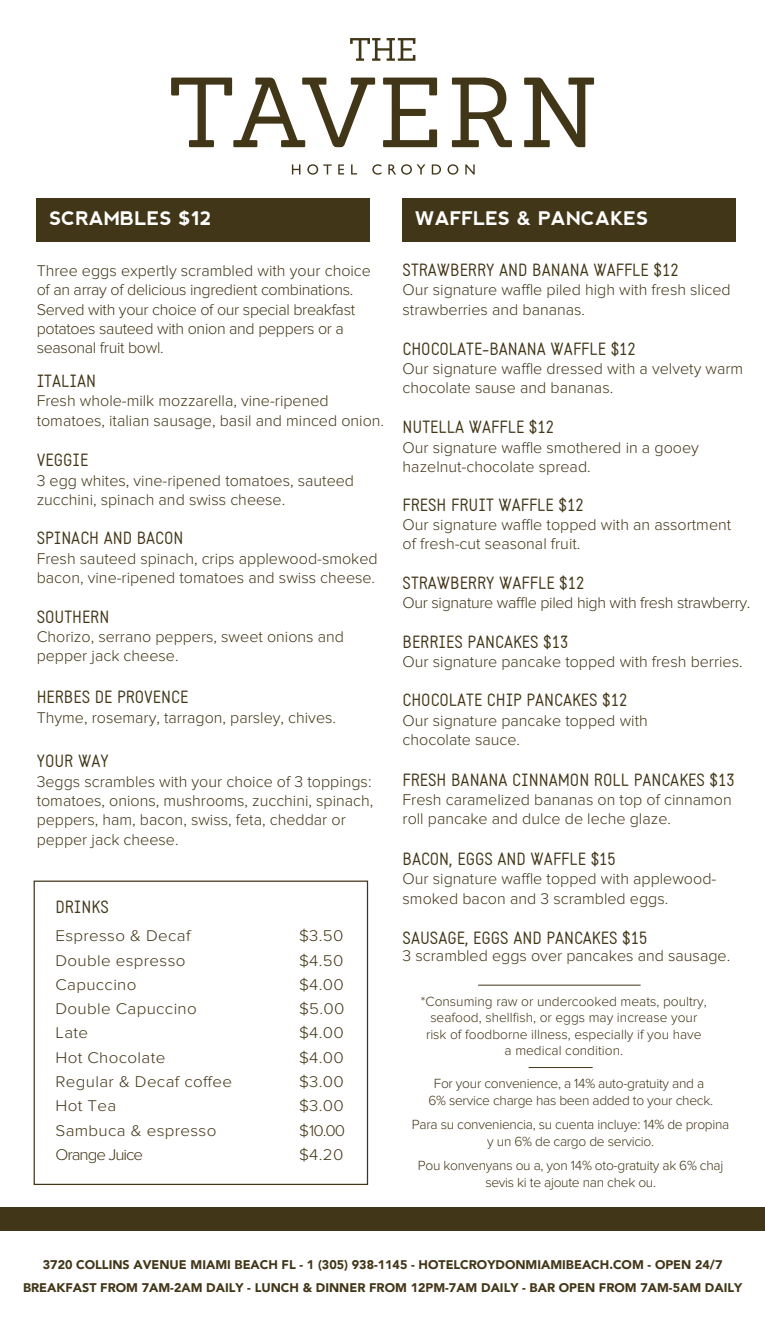
<style>
.page{position:relative;width:765px;height:1339px;background:#fff}
.page>*{position:absolute;margin:0;border:0;box-sizing:border-box;transform-origin:0 0}
.t1{font:700 18.75px "nevis";color:#fff}
.t2{font:17.38px "Static";color:#423618}
.t3{font:300 16.12px/19.2px "Proxima Nova";color:#423618}
.t4{font:300 16.12px/19.2px "Proxima Nova";letter-spacing:-.02em;color:#423618}
.t5{font:300 16.12px "Proxima Nova";letter-spacing:.02em;color:#423618;scale:1.06 1}
.t6{font:300 16.12px "Proxima Nova";color:#423618;scale:1.06 1}
.t7{font:300 16.12px "Proxima Nova";letter-spacing:-.06em;color:#423618;scale:1.06 1}
.t8{font:300 13.75px/16.5px "Proxima Nova";letter-spacing:-.02em;color:#423618;text-align:center}
.t9{font:300 13.75px/16.5px "Proxima Nova";color:#423618;text-align:center}
.t10{font:900 12.5px/22.8px "Avenir LT";color:#423618;text-align:center}
</style>
<div class="page">
<div style="left:403px;top:198px;width:333px;height:44px;background:#423618"></div>
<hr style="left:529px;top:1067px;width:64px;height:1px;background:#423618">
<hr style="left:478px;top:985px;width:163px;height:1px;background:#423618">
<div style="left:34px;top:881px;width:334px;height:304px;border:1px solid #423618"></div>
<div style="left:37px;top:198px;width:333px;height:44px;background:#423618"></div>
<svg style="left:350px;top:38px;width:65px;height:23px"></svg>
<svg style="left:171px;top:78px;width:204px;height:69px"></svg>
<svg style="left:383px;top:78px;width:54px;height:69px"></svg>
<svg style="left:452px;top:78px;width:60px;height:69px"></svg>
<svg style="left:524px;top:78px;width:70px;height:69px"></svg>
<svg style="left:292px;top:164px;width:8px;height:11px"></svg>
<svg style="left:307px;top:164px;width:25px;height:11px"></svg>
<svg style="left:338px;top:164px;width:6px;height:11px"></svg>
<svg style="left:351px;top:164px;width:6px;height:11px"></svg>
<svg style="left:372px;top:164px;width:9px;height:11px"></svg>
<svg style="left:388px;top:164px;width:37px;height:11px"></svg>
<svg style="left:432px;top:164px;width:9px;height:11px"></svg>
<svg style="left:448px;top:164px;width:10px;height:11px"></svg>
<svg style="left:465px;top:164px;width:10px;height:11px"></svg>
<div style="left:0;top:1207px;width:765px;height:23px;background:#423618"></div>
<p class="t1" style="left:49px;top:208px;width:164px">SCRAMBLES $12</p>
<p class="t4" style="left:37px;top:261px;width:336px">Three eggs expertly scrambled with your choice of an array of delicious ingredient combinations.<br>Served with your choice of our special breakfast potatoes sauteed with onion and peppers or a seasonal fruit bowl.</p>
<p class="t2" style="left:37px;top:370px;width:61px">ITALIAN</p>
<p class="t3" style="left:37px;top:391px;width:349px">Fresh whole-milk mozzarella, vine-ripened tomatoes, italian sausage, basil and minced onion.</p>
<p class="t2" style="left:37px;top:450px;width:53px">VEGGIE</p>
<p class="t3" style="left:37px;top:471px;width:319px">3 egg whites, vine-ripened tomatoes, sauteed zucchini, spinach and swiss cheese.</p>
<p class="t2" style="left:37px;top:528px;width:148px">SPINACH AND BACON</p>
<p class="t3" style="left:37px;top:549px;width:342px">Fresh sauteed spinach, crips applewood-smoked bacon, vine-ripened tomatoes and swiss cheese.</p>
<p class="t2" style="left:37px;top:606px;width:74px">SOUTHERN</p>
<p class="t3" style="left:37px;top:627px;width:309px">Chorizo, serrano peppers, sweet onions and pepper jack cheese.</p>
<p class="t2" style="left:37px;top:687px;width:153px">HERBES DE PROVENCE</p>
<p class="t3" style="left:37px;top:708px;width:301px">Thyme, rosemary, tarragon, parsley, chives.</p>
<p class="t2" style="left:37px;top:751px;width:74px">YOUR WAY</p>
<p class="t3" style="left:37px;top:772px;width:338px">3eggs scrambles with your choice of 3 toppings: tomatoes, onions, mushrooms, zucchini, spinach, peppers, ham, bacon, swiss, feta, cheddar or pepper jack cheese.</p>
<p class="t2" style="left:55px;top:897px;width:55px">DRINKS</p>
<p class="t5" style="left:55px;top:927px;width:129px">Espresso &amp; Decaf</p>
<p class="t6" style="left:299px;top:927px;width:43px">$3.50</p>
<p class="t5" style="left:55px;top:951px;width:124px">Double espresso</p>
<p class="t6" style="left:299px;top:951px;width:43px">$4.50</p>
<p class="t5" style="left:55px;top:975px;width:78px">Capuccino</p>
<p class="t6" style="left:299px;top:975px;width:44px">$4.00</p>
<p class="t5" style="left:55px;top:999px;width:135px">Double Capuccino</p>
<p class="t6" style="left:299px;top:999px;width:44px">$5.00</p>
<p class="t6" style="left:55px;top:1024px;width:32px">Late</p>
<p class="t6" style="left:299px;top:1024px;width:44px">$4.00</p>
<p class="t5" style="left:55px;top:1048px;width:105px">Hot Chocolate</p>
<p class="t6" style="left:299px;top:1048px;width:44px">$4.00</p>
<p class="t5" style="left:55px;top:1072px;width:168px">Regular &amp; Decaf coffee</p>
<p class="t6" style="left:299px;top:1072px;width:44px">$3.00</p>
<p class="t6" style="left:55px;top:1097px;width:59px">Hot Tea</p>
<p class="t6" style="left:299px;top:1097px;width:44px">$3.00</p>
<p class="t5" style="left:55px;top:1121px;width:153px">Sambuca &amp; espresso</p>
<p class="t6" style="left:299px;top:1121px;width:45px">$10.00</p>
<p class="t7" style="left:55px;top:1145px;width:84px">Orange Juice</p>
<p class="t6" style="left:299px;top:1145px;width:43px">$4.20</p>
<p class="t1" style="left:415px;top:208px;width:235px">WAFFLES &amp; PANCAKES</p>
<p class="t2" style="left:403px;top:259px;width:278px">STRAWBERRY AND BANANA WAFFLE $12</p>
<p class="t3" style="left:403px;top:280px;width:330px">Our signature waffle piled high with fresh sliced strawberries and bananas.</p>
<p class="t2" style="left:403px;top:338px;width:235px">CHOCOLATE-BANANA WAFFLE $12</p>
<p class="t3" style="left:403px;top:359px;width:342px">Our signature waffle dressed with a velvety warm chocolate sause and bananas.</p>
<p class="t2" style="left:403px;top:417px;width:153px">NUTELLA WAFFLE $12</p>
<p class="t3" style="left:403px;top:438px;width:298px">Our signature waffle smothered in a gooey hazelnut-chocolate spread.</p>
<p class="t2" style="left:403px;top:494px;width:183px">FRESH FRUIT WAFFLE $12</p>
<p class="t3" style="left:403px;top:515px;width:330px">Our signature waffle topped with an assortment of fresh-cut seasonal fruit.</p>
<p class="t2" style="left:403px;top:572px;width:183px">STRAWBERRY WAFFLE $12</p>
<p class="t4" style="left:403px;top:593px;width:349px">Our signature waffle piled high with fresh strawberry.</p>
<p class="t2" style="left:403px;top:631px;width:167px">BERRIES PANCAKES $13</p>
<p class="t3" style="left:403px;top:652px;width:342px">Our signature pancake topped with fresh berries.</p>
<p class="t2" style="left:403px;top:690px;width:226px">CHOCOLATE CHIP PANCAKES $12</p>
<p class="t3" style="left:403px;top:711px;width:247px">Our signature pancake topped with chocolate sauce.</p>
<p class="t2" style="left:403px;top:769px;width:334px">FRESH BANANA CINNAMON ROLL PANCAKES $13</p>
<p class="t3" style="left:403px;top:790px;width:331px">Fresh caramelized bananas on top of cinnamon roll pancake and dulce de leche glaze.</p>
<p class="t2" style="left:403px;top:848px;width:215px">BACON, EGGS AND WAFFLE $15</p>
<p class="t3" style="left:403px;top:869px;width:315px">Our signature waffle topped with applewood&shy;smoked bacon and 3 scrambled eggs.</p>
<p class="t2" style="left:403px;top:928px;width:246px">SAUSAGE, EGGS AND PANCAKES $15</p>
<p class="t3" style="left:403px;top:946px;width:329px">3 scrambled eggs over pancakes and sausage.</p>
<p class="t9" style="left:421px;top:993px;width:287px">*Consuming raw or undercooked meats, poultry, seafood, shellfish, or eggs may increase your risk of foodborne illness, especially if you have a medical condition.</p>
<p class="t8" style="left:428px;top:1076px;width:286px">For your convenience, a 14% auto-gratuity and a<br>6% service charge has been added to your check.</p>
<p class="t8" style="left:412px;top:1117px;width:319px">Para su conveniencia, su cuenta incluye: 14% de propina y un 6% de cargo de servicio.</p>
<p class="t8" style="left:418px;top:1158px;width:307px">Pou konvenyans ou a, yon 14% oto-gratuity ak 6% chaj sevis ki te ajoute nan chek ou.</p>
<p class="t10" style="left:23px;top:1253px;width:721px">3720 COLLINS AVENUE MIAMI BEACH FL - 1 (305) 938-1145 - HOTELCROYDONMIAMIBEACH.COM - OPEN 24/7<br>BREAKFAST FROM 7AM-2AM DAILY - LUNCH &amp; DINNER FROM 12PM-7AM DAILY - BAR OPEN FROM 7AM-5AM DAILY</p>
</div>
